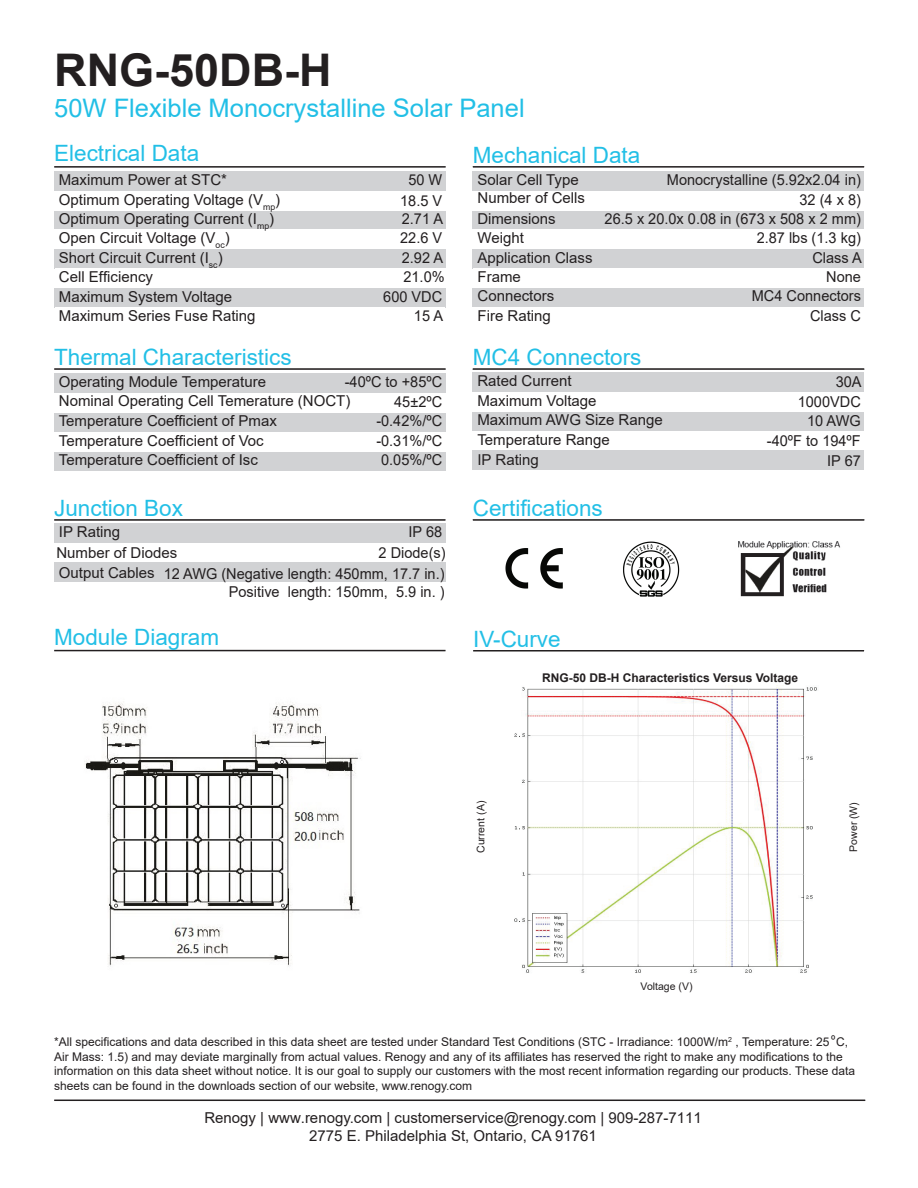
<style>
.page{position:relative;width:918px;height:1188px;background:#fff}
.page>*{position:absolute;margin:0;border:0;box-sizing:border-box;transform-origin:0 0}
.t1{font:700 45px "Arial";color:#231f20}
.t2{font:25.5px "Arial";color:#22bfe6}
.t3{font:22.5px "Arial";color:#22bfe6}
.t4{font:15px/19.5px "Arial";color:#231f20}
.t5{font:12px/14.4px "Arial";color:#231f20}
.t6{font:700 12px "Arial";color:#231f20}
.t7{font:10.5px "Arial";color:#231f20}
</style>
<div class="page">
<hr style="left:54px;top:1100px;width:811px;height:1px;background:#231f20">
<hr style="left:54px;top:166px;width:392px;height:2px;background:#231f20">
<div style="left:54px;top:171px;width:392px;height:20px;background:#d1d2d4"></div>
<div style="left:54px;top:210px;width:391px;height:20px;background:#d1d2d4"></div>
<div style="left:54px;top:249px;width:392px;height:20px;background:#d1d2d4"></div>
<div style="left:54px;top:288px;width:392px;height:19px;background:#d1d2d4"></div>
<div style="left:54px;top:524px;width:391px;height:19px;background:#d1d2d4"></div>
<div style="left:54px;top:563px;width:392px;height:19px;background:#d1d2d4"></div>
<hr style="left:473px;top:166px;width:391px;height:2px;background:#231f20">
<div style="left:472px;top:171px;width:392px;height:20px;background:#d1d2d4"></div>
<div style="left:472px;top:210px;width:392px;height:20px;background:#d1d2d4"></div>
<div style="left:472px;top:249px;width:392px;height:20px;background:#d1d2d4"></div>
<div style="left:472px;top:288px;width:392px;height:19px;background:#d1d2d4"></div>
<hr style="left:54px;top:368px;width:392px;height:2px;background:#231f20">
<div style="left:54px;top:374px;width:392px;height:19px;background:#d1d2d4"></div>
<div style="left:54px;top:412px;width:392px;height:20px;background:#d1d2d4"></div>
<div style="left:54px;top:451px;width:391px;height:20px;background:#d1d2d4"></div>
<hr style="left:54px;top:519px;width:391px;height:2px;background:#231f20">
<div style="left:472px;top:373px;width:392px;height:19px;background:#d1d2d4"></div>
<div style="left:472px;top:412px;width:392px;height:19px;background:#d1d2d4"></div>
<div style="left:472px;top:451px;width:392px;height:19px;background:#d1d2d4"></div>
<hr style="left:473px;top:368px;width:391px;height:2px;background:#231f20">
<hr style="left:473px;top:519px;width:391px;height:2px;background:#231f20">
<hr style="left:473px;top:650px;width:391px;height:2px;background:#231f20">
<hr style="left:54px;top:650px;width:392px;height:1px;background:#231f20">
<img style="left:514px;top:687px;width:303px;height:286px">
<img style="left:84px;top:702px;width:277px;height:264px">
<img style="left:623px;top:541px;width:57px;height:56px">
<img style="left:505px;top:548px;width:58px;height:41px">
<img style="left:738px;top:541px;width:102px;height:56px">
<h1 class="t1" style="left:54px;top:39px;width:279px">RNG-50DB-H</h1>
<h2 class="t2" style="left:54px;top:91px;width:472px">50W Flexible Monocrystalline Solar Panel</h2>
<h3 class="t3" style="left:54px;top:138px;width:147px">Electrical Data</h3>
<p class="t4" style="left:59px;top:170px;width:223px">Maximum Power at STC*<br>Optimum Operating Voltage (V<sub>mp</sub>)<br>Optimum Operating Current (I<sub>mp</sub>)<br>Open Circuit Voltage (V<sub>oc</sub>)<br>Short Circuit Current (I<sub>sc</sub>)</p>
<p class="t4" style="left:59px;top:287px;width:198px">Maximum System Voltage<br>Maximum Series Fuse Rating</p>
<h3 class="t3" style="left:473px;top:139px;width:169px">Mechanical Data</h3>
<p class="t4" style="left:477px;top:170px;width:109px;line-height:18.6px">Solar Cell Type<br>Number of Cells</p>
<p class="t4" style="left:477px;top:209px;width:117px">Dimensions<br>Weight<br>Application Class<br>Frame</p>
<p class="t4" style="left:605px;top:170px;width:259px;text-align:right">Monocrystalline (5.92x2.04 in)<br>32 (4 x 8)<br>26.5 x 20.0x 0.08 in (673 x 508 x 2 mm)<br>2.87 lbs (1.3 kg)<br>Class A<br>None</p>
<p class="t4" style="left:400px;top:169px;width:44px;line-height:21px;text-align:center">50 W<br>18.5 V</p>
<p class="t4" style="left:400px;top:209px;width:44px;text-align:justify">2.71 A 22.6 V 2.92 A</p>
<p class="t4" style="left:59px;top:267px;width:96px">Cell Efficiency</p>
<p class="t4" style="left:383px;top:267px;width:63px;text-align:right">21.0%<br>600 VDC<br>15 A</p>
<p class="t4" style="left:478px;top:285px;width:78px;line-height:20.4px">Connectors<br>Fire Rating</p>
<p class="t4" style="left:752px;top:285px;width:111px;line-height:20.4px;text-align:right">MC4 Connectors<br>Class C</p>
<h3 class="t3" style="left:54px;top:341px;width:239px">Thermal Characteristics</h3>
<p class="t4" style="left:59px;top:372px;width:293px;line-height:18.6px">Operating Module Temperature<br>Nominal Operating Cell Temerature (NOCT)</p>
<p class="t4" style="left:59px;top:411px;width:220px">Temperature Coefficient of Pmax<br>Temperature Coefficient of Voc<br>Temperature Coefficient of Isc</p>
<p class="t4" style="left:345px;top:372px;width:99px;text-align:right">-40ºC to +85ºC<br>45±2ºC -0.42%/ºC -0.31%/ºC<br>0.05%/ºC</p>
<h3 class="t3" style="left:54px;top:492px;width:130px">Junction Box</h3>
<p class="t4" style="left:59px;top:522px;width:63px">IP Rating</p>
<p class="t4" style="left:409px;top:522px;width:35px">IP 68</p>
<p class="t4" style="left:56px;top:543px;width:122px">Number of Diodes</p>
<p class="t4" style="left:379px;top:543px;width:69px">2 Diode(s)</p>
<p class="t4" style="left:59px;top:563px;width:97px">Output Cables</p>
<p class="t4" style="left:164px;top:565px;width:282px;line-height:18px;text-align:right">12 AWG (Negative length: 450mm, 17.7 in.)<br>Positive length: 150mm, 5.9 in. )</p>
<h3 class="t3" style="left:473px;top:341px;width:170px">MC4 Connectors</h3>
<p class="t4" style="left:477px;top:371px;width:96px">Rated Current</p>
<p class="t4" style="left:836px;top:372px;width:27px">30A</p>
<p class="t4" style="left:477px;top:391px;width:121px">Maximum Voltage</p>
<p class="t4" style="left:798px;top:392px;width:65px">1000VDC</p>
<p class="t4" style="left:477px;top:410px;width:187px">Maximum AWG Size Range</p>
<p class="t4" style="left:807px;top:411px;width:55px">10 AWG</p>
<p class="t4" style="left:477px;top:430px;width:134px">Temperature Range</p>
<p class="t4" style="left:767px;top:431px;width:95px;line-height:20px;text-align:right">-40ºF to 194ºF<br>IP 67</p>
<p class="t4" style="left:477px;top:450px;width:63px">IP Rating</p>
<h3 class="t3" style="left:473px;top:492px;width:132px">Certifications</h3>
<h3 class="t3" style="left:54px;top:622px;width:167px">Module Diagram</h3>
<h3 class="t3" style="left:473px;top:623px;width:89px">IV-Curve</h3>
<p class="t6" style="left:542px;top:669px;width:257px">RNG-50 DB-H Characteristics Versus Voltage</p>
<p class="t7" style="left:474px;top:853px;width:53px;rotate:-90deg">Current (A)</p>
<p class="t7" style="left:846px;top:852px;width:51px;rotate:-90deg">Power (W)</p>
<p class="t7" style="left:641px;top:979px;width:53px">Voltage (V)</p>
<p class="t5" style="left:831px;top:1033px;width:6px">º</p>
<p class="t5" style="left:54px;top:1035px;width:802px">*All specifications and data described in this data sheet are tested under Standard Test Conditions (STC - Irradiance: 1000W/m<sup>2</sup> , Temperature: 25 C, Air Mass: 1.5) and may deviate marginally from actual values. Renogy and any of its affiliates has reserved the right to make any modifications to the information on this data sheet without notice. It is our goal to supply our customers with the most recent information regarding our products. These data sheets can be found in the downloads section of our website, www.renogy.com</p>
<p class="t4" style="left:204px;top:1108px;width:499px;line-height:18px;text-align:center">Renogy | www.renogy.com | customerservice@renogy.com | 909-287-7111<br>2775 E. Philadelphia St, Ontario, CA 91761</p>
</div>
